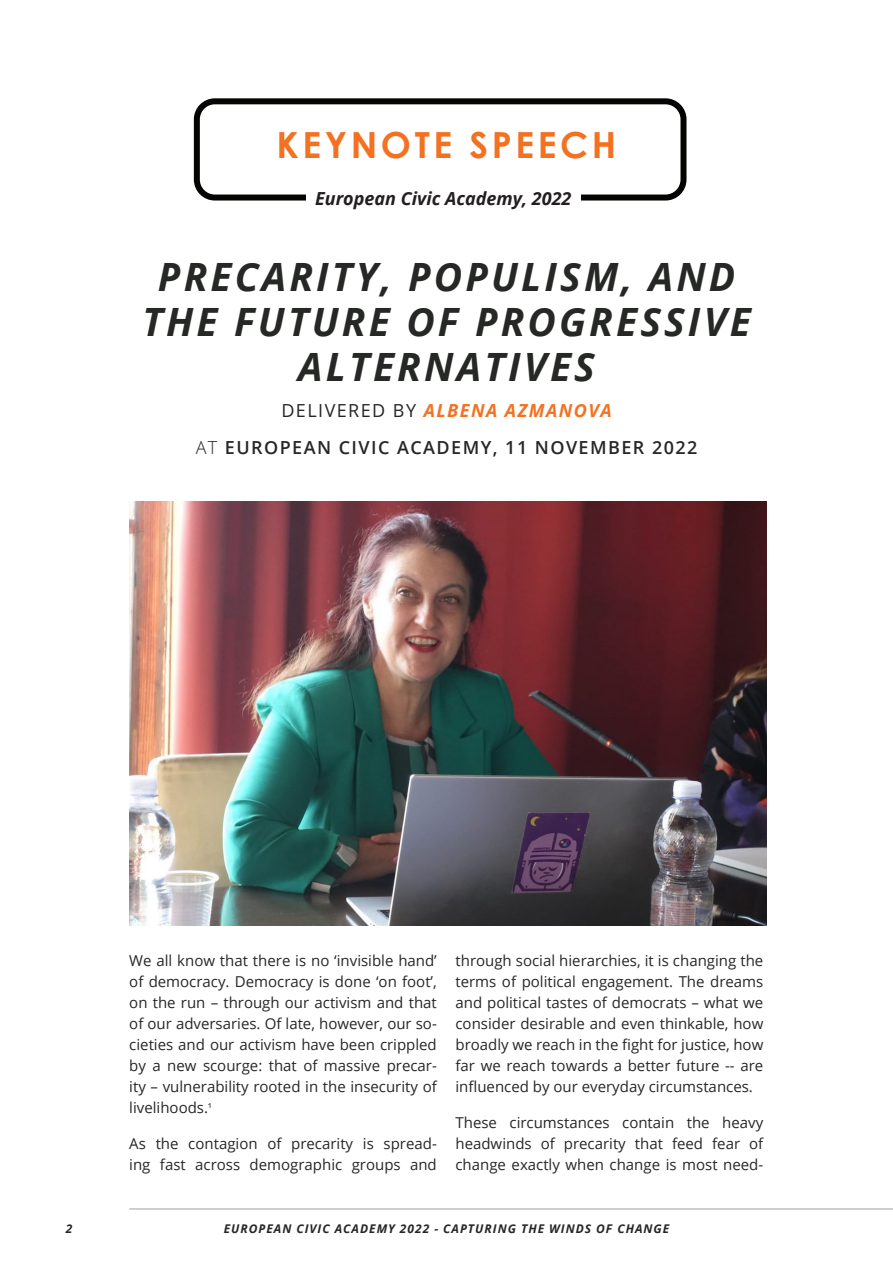
<style>
.page{position:relative;width:893px;height:1263px;background:#fff}
.page>*{position:absolute;margin:0;border:0;box-sizing:border-box;transform-origin:0 0}
.Subhead_-_Align_Cent{font:italic 700 39px/45px "Open Sans";letter-spacing:.08em;color:#262825;text-align:center}
.Header_-_Align_Cente{font:700 36px "Century Gothic";letter-spacing:.1em;color:#f37121}
.Subhead_-_Align_Cent-2{font:600 18px "Open Sans";letter-spacing:.08em;color:#262825}
.Subhead_-_Align_Cent-3{font:italic 700 18px "Open Sans";letter-spacing:.08em;color:#f37121}
.Body_Text_-_Align_Le{font:italic 700 18px "Open Sans";color:#231f20}
.Body_Text_-_Align_Le-2{font:15px/21px "Open Sans";color:#262825;text-align:justify}
.t1{font:300 13.5px "Lato";color:#262825}
.Subhead_-_Align_Cent-4{font:italic 700 12px "Open Sans";letter-spacing:.08em;color:#262825}
.s1{font-weight:400;font-style:normal;color:#262825}
.s2{font-weight:300}
</style>
<div class="page">
<div style="left:194px;top:98px;width:492px;height:103px;border:6px solid #040503;border-radius:18px"></div>
<div style="left:306px;top:178px;width:274px;height:40px;background:#fff"></div>
<hr style="left:129px;top:1208px;width:764px;height:2px;background:#c1c1bf">
<img style="left:129px;top:501px;width:638px;height:425px">
<p class="Header_-_Align_Cente" style="left:277px;top:117px;width:341px">KEYNOTE SPEECH</p>
<p class="Body_Text_-_Align_Le" style="left:315px;top:186px;width:258px">European Civic Academy, 2022</p>
<p class="Subhead_-_Align_Cent" style="left:142px;top:253px;width:610px">PRECARITY, POPULISM, AND<br>THE FUTURE OF PROGRESSIVE<br>ALTERNATIVES</p>
<p class="Subhead_-_Align_Cent-3" style="left:281px;top:397px;width:332px"><span class="s1">DELIVERED BY</span> ALBENA AZMANOVA</p>
<p class="Subhead_-_Align_Cent-2" style="left:196px;top:435px;width:503px"><span class="s2">AT</span> EUROPEAN CIVIC ACADEMY, 11 NOVEMBER 2022</p>
<p class="Subhead_-_Align_Cent-4" style="left:66px;top:1220px;width:8px">2</p>
<p class="t1" style="left:67px;top:1220px;width:9px">2</p>
<p class="Body_Text_-_Align_Le-2" style="left:129px;top:949px;width:309px">We all know that there is no ‘invisible hand’ of democracy. Democracy is done ‘on foot’, on the run – through our activism and that of our adversaries. Of late, however, our so&shy;cieties and our activism have been crippled by a new scourge: that of massive precar&shy;ity – vulnerability rooted in the insecurity of livelihoods.<sup>1</sup></p>
<p class="Body_Text_-_Align_Le-2" style="left:129px;top:1132px;width:309px">As the contagion of precarity is spread&shy;ing fast across demographic groups and</p>
<p class="Body_Text_-_Align_Le-2" style="left:455px;top:949px;width:309px">through social hierarchies, it is changing the terms of political engagement. The dreams and political tastes of democrats – what we consider desirable and even thinkable, how broadly we reach in the fight for justice, how far we reach towards a better future -- are influenced by our everyday circumstances.</p>
<p class="Body_Text_-_Align_Le-2" style="left:455px;top:1111px;width:309px">These circumstances contain the heavy headwinds of precarity that feed fear of change exactly when change is most need-</p>
<p class="Subhead_-_Align_Cent-4" style="left:224px;top:1220px;width:447px">EUROPEAN CIVIC ACADEMY 2022 - CAPTURING THE WINDS OF CHANGE</p>
</div>
